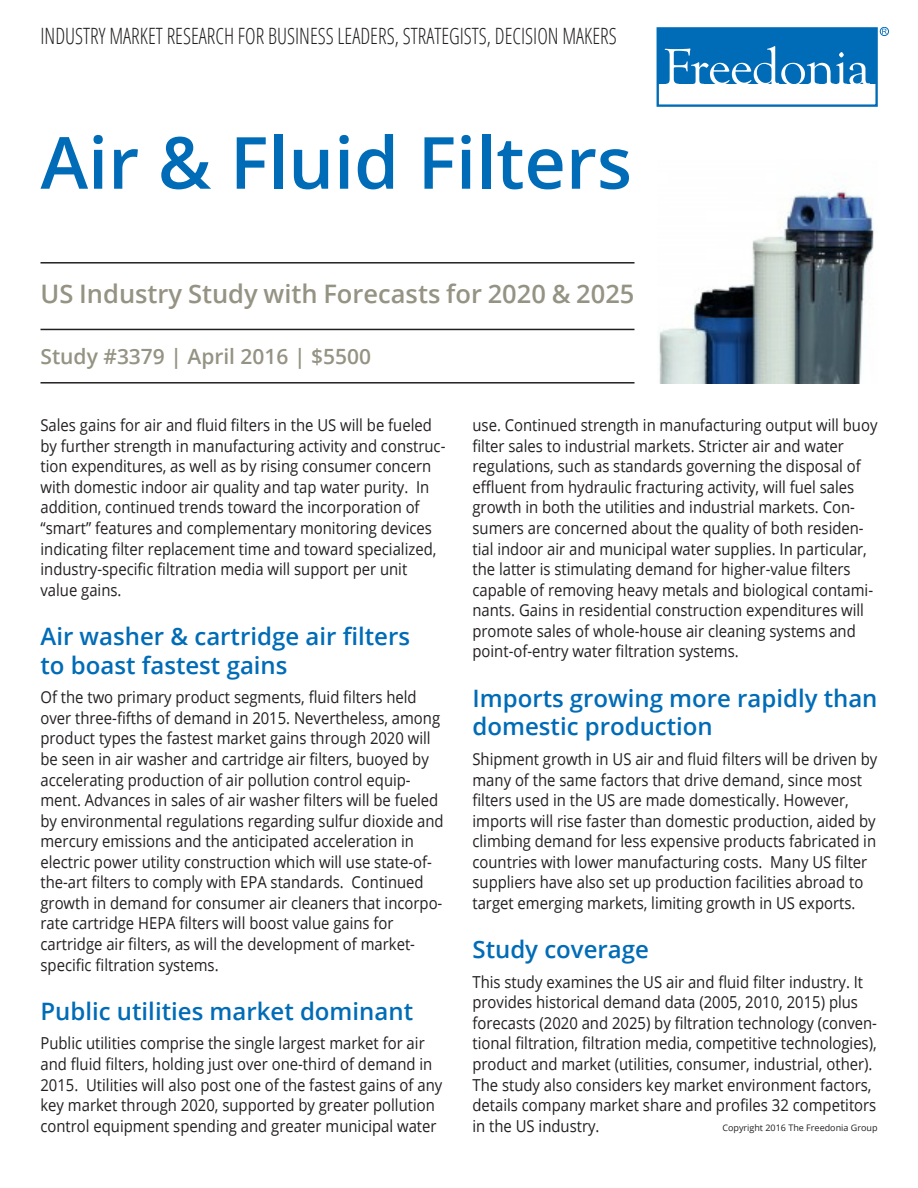
<style>
.page{position:relative;width:918px;height:1188px;background:#fff}
.page>*{position:absolute;margin:0;border:0;box-sizing:border-box;transform-origin:0 0}
.t1{font:600 72px "Open Sans";color:#006cb7}
.t2{font:600 25.5px "Open Sans";color:#959383}
.Text_head{font:600 24px/28.8px "Open Sans";color:#006cb7}
.t3{font:300 condensed 22.5px "Open Sans";color:#231f20;scale:.9 1}
.t4{font:600 21px "Open Sans";color:#959383}
.Text_left_aligned{font:16.5px/20.5px "Open Sans";color:#231f20;scale:.9 1}
.Photo_Credit{font:9px "Open Sans";color:#231f20}
</style>
<div class="page">
<hr style="left:40px;top:262px;width:594px;height:2px;background:#231f20">
<hr style="left:40px;top:329px;width:594px;height:1px;background:#231f20">
<hr style="left:40px;top:382px;width:594px;height:2px;background:#231f20">
<div style="left:657px;top:27px;width:221px;height:80px;border:2px solid #006cb7"></div>
<div style="left:658px;top:29px;width:218px;height:55px;background:#006cb7"></div>
<svg style="left:665px;top:46px;width:205px;height:38px"></svg>
<div style="left:880px;top:27px;width:9px;height:9px;border:1px solid #006cb7;border-radius:50%"></div>
<svg style="left:882px;top:29px;width:5px;height:5px"></svg>
<img style="left:659px;top:185px;width:215px;height:199px">
<p class="t3" style="left:40px;top:21px;width:642px">INDUSTRY MARKET RESEARCH FOR BUSINESS LEADERS, STRATEGISTS, DECISION MAKERS</p>
<p class="t1" style="left:40px;top:113px;width:593px">Air &amp; Fluid Filters</p>
<p class="t2" style="left:40px;top:276px;width:595px">US Industry Study with Forecasts for 2020 &amp; 2025</p>
<p class="t4" style="left:40px;top:342px;width:332px">Study #3379 | April 2016 | $5500</p>
<p class="Text_left_aligned" style="left:40px;top:415px;width:452px">Sales gains for air and fluid filters in the US will be fueled by further strength in manufacturing activity and construc&shy;tion expenditures, as well as by rising consumer concern with domestic indoor air quality and tap water purity. In addition, continued trends toward the incorporation of “smart” features and complementary monitoring devices indicating filter replacement time and toward specialized, industry-specific filtration media will support per unit value gains.</p>
<p class="Text_head" style="left:40px;top:621px;width:371px">Air washer &amp; cartridge air filters to boast fastest gains</p>
<p class="Text_left_aligned" style="left:40px;top:687px;width:450px">Of the two primary product segments, fluid filters held over three-fifths of demand in 2015. Nevertheless, among product types the fastest market gains through 2020 will be seen in air washer and cartridge air filters, buoyed by accelerating production of air pollution control equip&shy;ment. Advances in sales of air washer filters will be fueled by environmental regulations regarding sulfur dioxide and mercury emissions and the anticipated acceleration in electric power utility construction which will use state-of&shy;the-art filters to comply with EPA standards. Continued growth in demand for consumer air cleaners that incorpo&shy;rate cartridge HEPA filters will boost value gains for cartridge air filters, as will the development of market&shy;specific filtration systems.</p>
<p class="Text_head" style="left:40px;top:996px;width:374px">Public utilities market dominant</p>
<p class="Text_left_aligned" style="left:40px;top:1033px;width:448px">Public utilities comprise the single largest market for air and fluid filters, holding just over one-third of demand in 2015. Utilities will also post one of the fastest gains of any key market through 2020, supported by greater pollution control equipment spending and greater municipal water</p>
<p class="Text_left_aligned" style="left:472px;top:415px;width:451px">use. Continued strength in manufacturing output will buoy filter sales to industrial markets. Stricter air and water regulations, such as standards governing the disposal of effluent from hydraulic fracturing activity, will fuel sales growth in both the utilities and industrial markets. Con&shy;sumers are concerned about the quality of both residen&shy;tial indoor air and municipal water supplies. In particular, the latter is stimulating demand for higher-value filters capable of removing heavy metals and biological contami&shy;nants. Gains in residential construction expenditures will promote sales of whole-house air cleaning systems and point-of-entry water filtration systems.</p>
<p class="Text_head" style="left:472px;top:683px;width:407px">Imports growing more rapidly than domestic production</p>
<p class="Text_left_aligned" style="left:472px;top:748px;width:451px">Shipment growth in US air and fluid filters will be driven by many of the same factors that drive demand, since most filters used in the US are made domestically. However, imports will rise faster than domestic production, aided by climbing demand for less expensive products fabricated in countries with lower manufacturing costs. Many US filter suppliers have also set up production facilities abroad to target emerging markets, limiting growth in US exports.</p>
<p class="Text_head" style="left:472px;top:935px;width:178px">Study coverage</p>
<p class="Text_left_aligned" style="left:472px;top:971px;width:451px">This study examines the US air and fluid filter industry. It provides historical demand data (2005, 2010, 2015) plus forecasts (2020 and 2025) by filtration technology (conven&shy;tional filtration, filtration media, competitive technologies), product and market (utilities, consumer, industrial, other).<br>The study also considers key market environment factors, details company market share and profiles 32 competitors in the US industry.</p>
<p class="Photo_Credit" style="left:722px;top:1122px;width:157px">Copyright 2016 The Freedonia Group</p>
</div>
